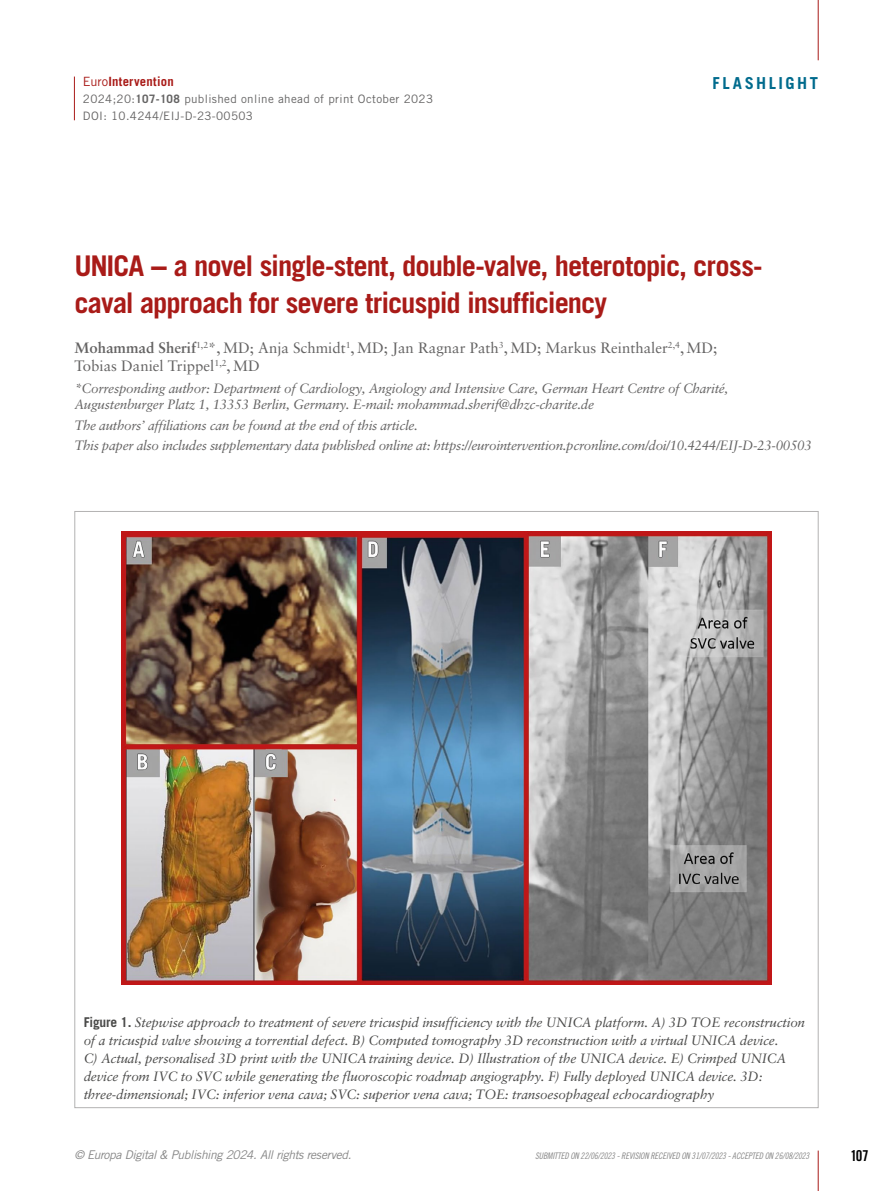
<style>
.page{position:relative;width:893px;height:1191px;background:#fff}
.page>*{position:absolute;margin:0;border:0;box-sizing:border-box;transform-origin:0 0}
.t1{font:700 28.5px/37.5px "Trade Gothic LT Std";letter-spacing:-.035em;color:#a91b18}
.t2{font:700 16.5px "Trade Gothic LT Std";letter-spacing:.16em;color:#006b8d}
.t3{font:15px/18px "Sabon LTW1 G";color:#646363}
.t4{font:15px "Trade Gothic LT Std Bd Cn 20";color:#000}
.t5{font:italic 13.5px/18px "Sabon LTW1 G";letter-spacing:-.015em;color:#4a4a49}
.t6{font:italic 13.5px/16.2px "Sabon LTW1 G";letter-spacing:-.02em;color:#646363}
.t7{font:700 12.75px "Trade Gothic LT Std";letter-spacing:.015em;color:#a91b18}
.t8{font:italic 12px "Trade Gothic LT Std";letter-spacing:-.03em;color:#878787}
.t9{font:11.7px/17.2px "Trade Gothic LT Std";letter-spacing:.03em;color:#646363}
.t10{font:9px "Trade Gothic LT Std Cn 18 Obl";letter-spacing:-.01em;color:#878787;scale:.95 1}
.s1{font-weight:400}
.s2{font-weight:700}
.s3{font-family:"Trade Gothic LT Std";font-weight:700;font-style:normal}
</style>
<div class="page">
<hr style="left:818px;top:0;width:1px;height:60px;background:#a91b18">
<hr style="left:818px;top:1150px;width:1px;height:41px;background:#a91b18">
<hr style="left:74px;top:77px;width:1px;height:43px;background:#a91b18">
<img style="left:121px;top:531px;width:651px;height:453px">
<p class="t7" style="left:83px;top:73px;width:92px"><span class="s1">Euro</span>Intervention</p>
<p class="t9" style="left:83px;top:90px;width:352px">2024;20:<span class="s2">107-108</span> published online ahead of print October 2023<br>DOI: 10.4244/EIJ-D-23-00503</p>
<p class="t2" style="left:712px;top:73px;width:107px">FLASHLIGHT</p>
<h1 class="t1" style="left:74px;top:246px;width:690px">UNICA − a novel single-stent, double-valve, heterotopic, cross&shy;caval approach for severe tricuspid insufficiency</h1>
<p class="t3" style="left:74px;top:338px;width:645px"><span class="s2">Mohammad Sherif</span><sup>1,2</sup>*, MD; Anja Schmidt<sup>1</sup>, MD; Jan Ragnar Path<sup>3</sup>, MD; Markus Reinthaler<sup>2,4</sup>, MD;<br>Tobias Daniel Trippel<sup>1,2</sup>, MD</p>
<p class="t6" style="left:74px;top:380px;width:655px">*Corresponding author: Department of Cardiology, Angiology and Intensive Care, German Heart Centre of Charité,<br>Augustenburger Platz 1, 13353 Berlin, Germany. E-mail: mohammad.sherif@dhzc-charite.de</p>
<p class="t6" style="left:74px;top:414px;width:739px;line-height:20.4px">The authors’ affiliations can be found at the end of this article.<br>This paper also includes supplementary data published online at: https://eurointervention.pcronline.com/doi/10.4244/EIJ-D-23-00503</p>
<p class="t5" style="left:84px;top:1012px;width:723px"><span class="s3">Figure 1.</span> Stepwise approach to treatment of severe tricuspid insufficiency with the UNICA platform. A) 3D TOE reconstruction of a tricuspid valve showing a torrential defect. B) Computed tomography 3D reconstruction with a virtual UNICA device.<br>C) Actual, personalised 3D print with the UNICAtraining device. D) Illustration of the UNICA device. E) Crimped UNICA device from IVC to SVC while generating the fluoroscopic roadmap angiography. F) Fully deployed UNICA device. 3D: three-dimensional; IVC: inferior vena cava; SVC: superior vena cava; TOE: transoesophageal echocardiography</p>
<p class="t8" style="left:74px;top:1147px;width:278px">© Europa Digital &amp; Publishing 2024. All rights reserved.</p>
<p class="t10" style="left:535px;top:1150px;width:290px">SUBMITTED ON 22/06/2023 - REVISION RECEIVED ON 31/07/2023 - ACCEPTED ON 26/08/2023</p>
<p class="t4" style="left:850px;top:1147px;width:20px">107</p>
</div>
